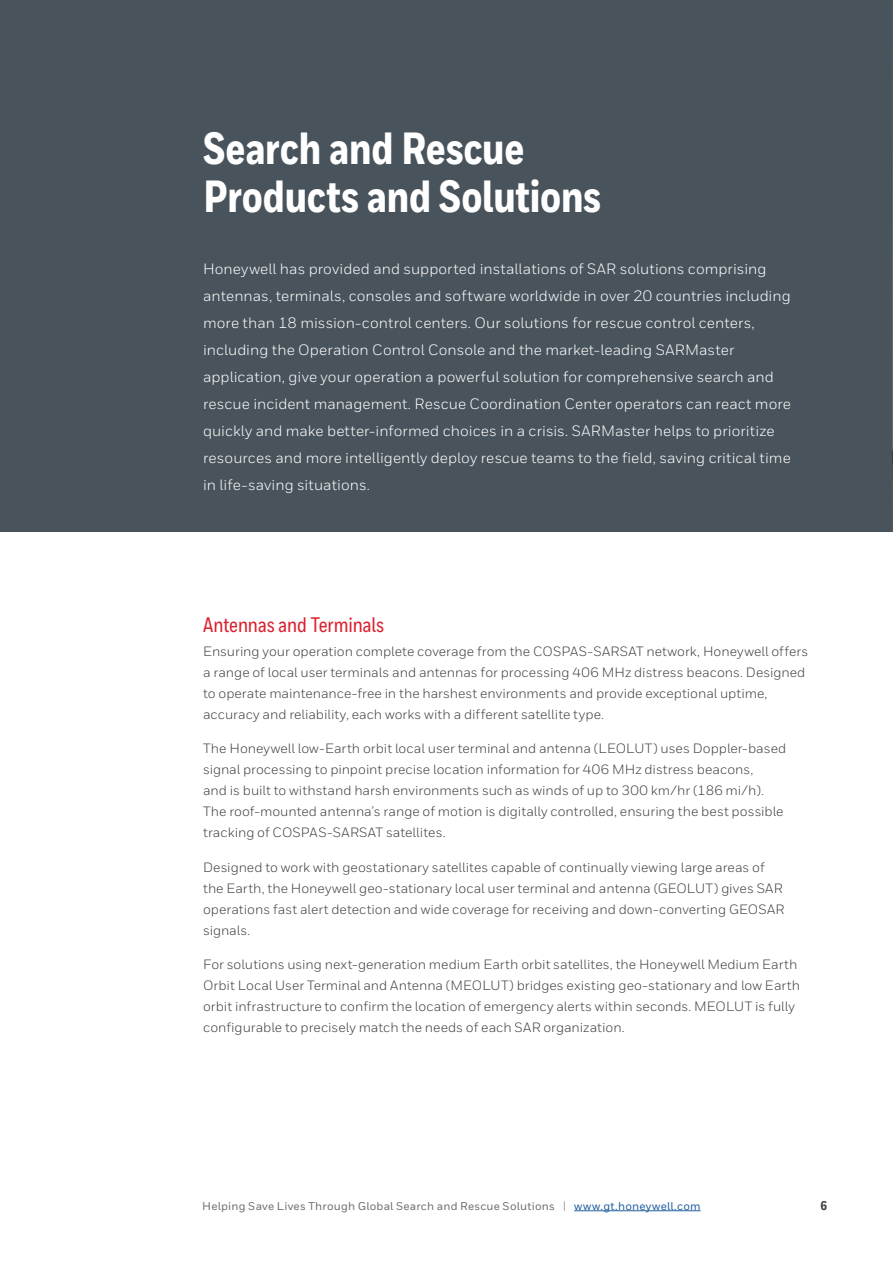
<style>
.page{position:relative;width:893px;height:1263px;background:#fff}
.page>*{position:absolute;margin:0;border:0;box-sizing:border-box;transform-origin:0 0}
.t1{font:800 45px/48px "Honeywell Cond";letter-spacing:-.005em;color:#fff}
.t2{font:500 21px "Honeywell Cond";letter-spacing:-.005em;color:#dc202e}
.t3{font:15px/27px "Honeywell Sans";letter-spacing:.005em;color:#fff}
.t4{font:13.5px/21px "Honeywell Sans";color:#414042}
.t5{font:800 12.75px "Honeywell Cond";color:#414042}
.t6{font:500 11.25px "Honeywell Sans";letter-spacing:.02em;color:#6d6e71}
.s1{font-size:11.4px;color:#939598}
.s2{color:#215e9e}
</style>
<div class="page">
<div style="left:0;top:0;width:893px;height:531px;background:#48535b"></div>
<img style="left:892px;top:92px;width:1px;height:439px">
<hr style="left:574px;top:1210px;width:127px;height:1px;background:#215e9e">
<h1 class="t1" style="left:203px;top:126px;width:399px">Search and Rescue<br>Products and Solutions</h1>
<p class="t3" style="left:203px;top:256px;width:589px">Honeywell has provided and supported installations of SAR solutions comprising antennas, terminals, consoles and software worldwide in over 20 countries including more than 18 mission-control centers. Our solutions for rescue control centers, including the Operation Control Console and the market-leading SARMaster application, give your operation a powerful solution for comprehensive search and rescue incident management. Rescue Coordination Center operators can react more quickly and make better-informed choices in a crisis. SARMaster helps to prioritize resources and more intelligently deploy rescue teams to the field, saving critical time in life-saving situations.</p>
<h2 class="t2" style="left:203px;top:612px;width:183px">Antennas and Terminals</h2>
<p class="t4" style="left:203px;top:640px;width:607px">Ensuring your operation complete coverage from the COSPAS-SARSAT network, Honeywell offers a range of local user terminals and antennas for processing 406 MHz distress beacons. Designed to operate maintenance-free in the harshest environments and provide exceptional uptime, accuracy and reliability, each works with a different satellite type.</p>
<p class="t4" style="left:203px;top:738px;width:585px">The Honeywell low-Earth orbit local user terminal and antenna (LEOLUT) uses Doppler-based signal processing to pinpoint precise location information for 406 MHz distress beacons,<br>and is built to withstand harsh environments such as winds of up to 300 km/hr (186 mi/h).<br>The roof-mounted antenna’s range of motion is digitally controlled, ensuring the best possible tracking of COSPAS-SARSAT satellites.</p>
<p class="t4" style="left:203px;top:856px;width:583px">Designed to work with geostationary satellites capable of continually viewing large areas of the Earth, the Honeywell geo-stationary local user terminal and antenna (GEOLUT) gives SAR operations fast alert detection and wide coverage for receiving and down-converting GEOSAR signals.</p>
<p class="t4" style="left:203px;top:954px;width:598px">For solutions using next-generation medium Earth orbit satellites, the Honeywell Medium Earth Orbit Local User Terminal and Antenna (MEOLUT) bridges existing geo-stationary and low Earth orbit infrastructure to confirm the location of emergency alerts within seconds. MEOLUT is fully configurable to precisely match the needs of each SAR organization.</p>
<p class="t6" style="left:202px;top:1199px;width:500px">Helping Save Lives Through Global Search and Rescue Solutions <span class="s1">|</span> <span class="s2">www.gt.honeywell.com</span></p>
<p class="t5" style="left:820px;top:1197px;width:8px">6</p>
</div>
